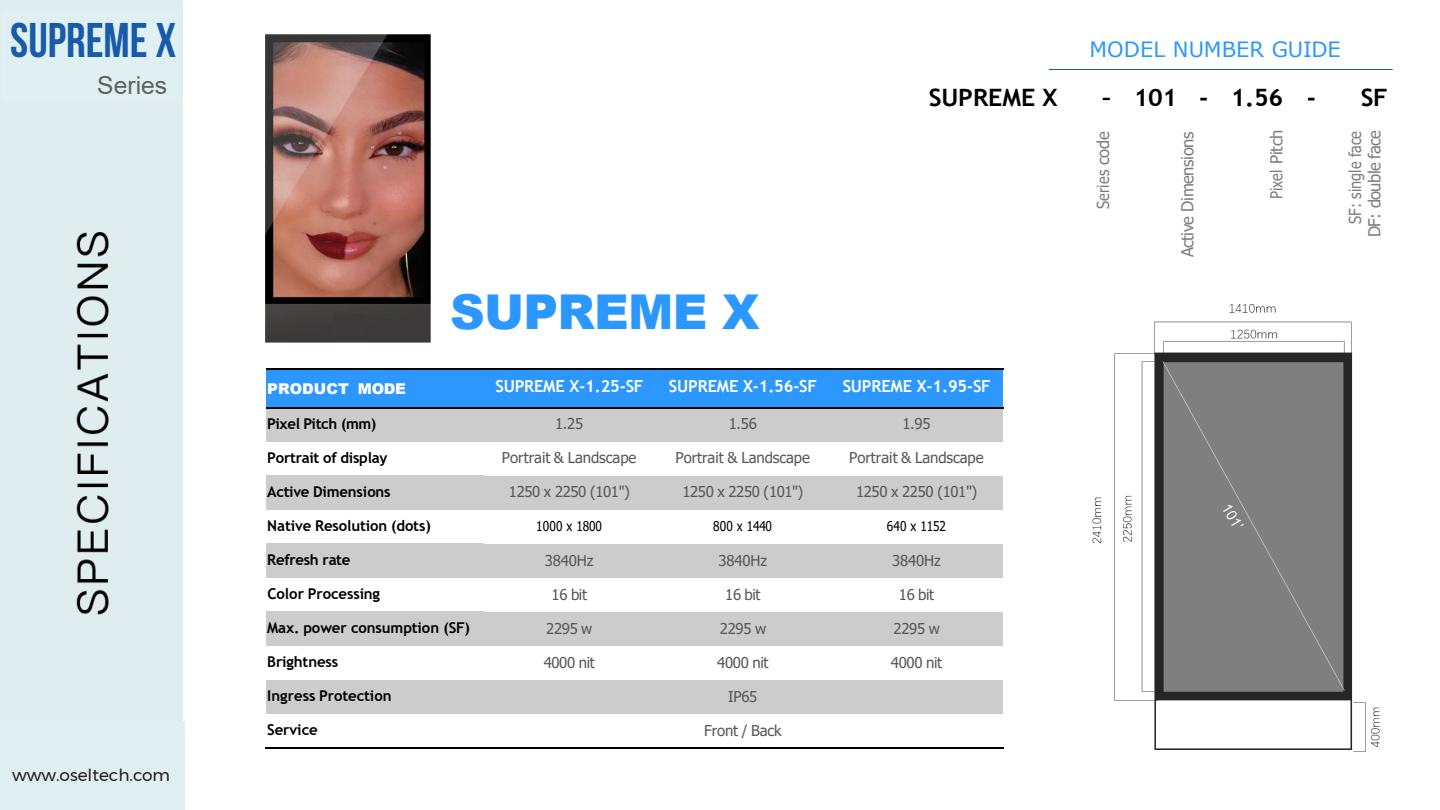
<style>
.page{position:relative;width:1440px;height:810px;background:#fff}
.page>*{position:absolute;margin:0;border:0;box-sizing:border-box;transform-origin:0 0}
.t1{font:48.6px "Bebas Neue";color:#185ba9}
.t2{font:900 48px "Arial";letter-spacing:-.015em;color:#2c97ff}
.t3{font:24.6px "Arial";color:#606160}
.t4{font:700 24px "Trebuchet MS";letter-spacing:-.005em;color:#000;scale:1.05 1}
.t5{font:21px "Verdana";color:#2c97ff}
.t6{font:16.8px "Montserrat";color:#231f20}
.t7{font:700 16.5px "Trebuchet MS";letter-spacing:-.01em;color:#fff}
.t8{font:16.5px/19.5px "Tahoma";letter-spacing:-.02em;color:#7e7e7e;text-align:right;scale:.88 1}
.t9{font:16.5px "Tahoma";color:#7e7e7e;scale:.88 1}
.t10{font:16.5px "Tahoma";letter-spacing:-.02em;color:#7e7e7e}
.t11{font:15px "Tahoma";letter-spacing:-.015em;color:#585858}
.t12{font:700 15px "Trebuchet MS";letter-spacing:-.01em;color:#000}
.t13{font:700 15px "Trebuchet MS";letter-spacing:-.03em;color:#000}
.t14{font:900 15px "Arial";color:#fff}
.t15{font:13.5px "Tahoma";letter-spacing:-.015em;color:#000;scale:.88 1}
</style>
<div class="page">
<hr style="left:1049px;top:69px;width:344px;height:1px;background:#145f82">
<img style="left:1093px;top:304px;width:287px;height:448px">
<div style="left:1px;top:0;width:181px;height:722px;background:#dfedef"></div>
<div style="left:267px;top:399px;width:217px;height:8px;background:#2c97ff"></div>
<div style="left:267px;top:369px;width:217px;height:30px;background:#2c97ff"></div>
<div style="left:484px;top:397px;width:172px;height:10px;background:#2c97ff"></div>
<div style="left:484px;top:369px;width:172px;height:28px;background:#2c97ff"></div>
<div style="left:656px;top:397px;width:174px;height:10px;background:#2c97ff"></div>
<div style="left:656px;top:369px;width:174px;height:28px;background:#2c97ff"></div>
<div style="left:830px;top:397px;width:173px;height:10px;background:#2c97ff"></div>
<div style="left:830px;top:369px;width:173px;height:28px;background:#2c97ff"></div>
<hr style="left:267px;top:368px;width:217px;height:1px;background:#000">
<hr style="left:485px;top:368px;width:171px;height:1px;background:#000">
<hr style="left:657px;top:368px;width:173px;height:1px;background:#000">
<hr style="left:831px;top:368px;width:172px;height:1px;background:#000">
<div style="left:267px;top:433px;width:217px;height:9px;background:#ccc"></div>
<div style="left:267px;top:408px;width:217px;height:25px;background:#ccc"></div>
<div style="left:484px;top:432px;width:172px;height:10px;background:#ccc"></div>
<div style="left:484px;top:408px;width:172px;height:24px;background:#ccc"></div>
<div style="left:656px;top:432px;width:174px;height:10px;background:#ccc"></div>
<div style="left:656px;top:408px;width:174px;height:24px;background:#ccc"></div>
<div style="left:830px;top:432px;width:173px;height:10px;background:#ccc"></div>
<div style="left:830px;top:408px;width:173px;height:24px;background:#ccc"></div>
<hr style="left:267px;top:407px;width:217px;height:1px;background:#000">
<hr style="left:485px;top:407px;width:171px;height:1px;background:#000">
<hr style="left:657px;top:407px;width:173px;height:1px;background:#000">
<hr style="left:831px;top:407px;width:172px;height:1px;background:#000">
<div style="left:267px;top:501px;width:217px;height:9px;background:#ccc"></div>
<div style="left:267px;top:476px;width:217px;height:25px;background:#ccc"></div>
<div style="left:484px;top:501px;width:172px;height:9px;background:#ccc"></div>
<div style="left:484px;top:476px;width:172px;height:25px;background:#ccc"></div>
<div style="left:656px;top:501px;width:174px;height:9px;background:#ccc"></div>
<div style="left:656px;top:476px;width:174px;height:25px;background:#ccc"></div>
<div style="left:830px;top:501px;width:173px;height:9px;background:#ccc"></div>
<div style="left:830px;top:476px;width:173px;height:25px;background:#ccc"></div>
<div style="left:267px;top:569px;width:217px;height:9px;background:#ccc"></div>
<div style="left:267px;top:544px;width:217px;height:25px;background:#ccc"></div>
<div style="left:484px;top:569px;width:172px;height:9px;background:#ccc"></div>
<div style="left:484px;top:544px;width:172px;height:25px;background:#ccc"></div>
<div style="left:656px;top:569px;width:174px;height:9px;background:#ccc"></div>
<div style="left:656px;top:544px;width:174px;height:25px;background:#ccc"></div>
<div style="left:830px;top:569px;width:173px;height:9px;background:#ccc"></div>
<div style="left:830px;top:544px;width:173px;height:25px;background:#ccc"></div>
<div style="left:267px;top:637px;width:217px;height:9px;background:#ccc"></div>
<div style="left:267px;top:612px;width:217px;height:25px;background:#ccc"></div>
<div style="left:484px;top:637px;width:172px;height:9px;background:#ccc"></div>
<div style="left:484px;top:612px;width:172px;height:25px;background:#ccc"></div>
<div style="left:656px;top:637px;width:174px;height:9px;background:#ccc"></div>
<div style="left:656px;top:612px;width:174px;height:25px;background:#ccc"></div>
<div style="left:830px;top:637px;width:173px;height:9px;background:#ccc"></div>
<div style="left:830px;top:612px;width:173px;height:25px;background:#ccc"></div>
<div style="left:267px;top:705px;width:217px;height:9px;background:#ccc"></div>
<div style="left:267px;top:680px;width:217px;height:25px;background:#ccc"></div>
<div style="left:484px;top:697px;width:172px;height:17px;background:#ccc"></div>
<div style="left:484px;top:680px;width:172px;height:17px;background:#ccc"></div>
<div style="left:656px;top:705px;width:174px;height:9px;background:#ccc"></div>
<div style="left:656px;top:680px;width:174px;height:25px;background:#ccc"></div>
<div style="left:830px;top:697px;width:173px;height:17px;background:#ccc"></div>
<div style="left:830px;top:680px;width:173px;height:17px;background:#ccc"></div>
<hr style="left:266px;top:748px;width:218px;height:1px;background:#000">
<hr style="left:484px;top:748px;width:172px;height:1px;background:#000">
<hr style="left:656px;top:748px;width:174px;height:1px;background:#000">
<hr style="left:830px;top:748px;width:173px;height:1px;background:#000">
<img style="left:265px;top:35px;width:165px;height:308px">
<div style="left:333px;top:313px;width:32px;height:21px;background:#3c3a3b"></div>
<div style="left:2px;top:13px;width:176px;height:88px;background:#dfeff2"></div>
<div style="left:0;top:722px;width:184px;height:88px;background:#dfeff2"></div>
<h1 class="t1" style="left:10px;top:13px;width:168px">SUPREME X</h1>
<h3 class="t3" style="left:97px;top:68px;width:71px">Series</h3>
<p class="t6" style="left:12px;top:762px;width:159px">www.oseltech.com</p>
<h3 class="t5" style="left:1090px;top:35px;width:253px">MODEL NUMBER GUIDE</h3>
<h3 class="t4" style="left:929px;top:83px;width:124px">SUPREME X</h3>
<h3 class="t4" style="left:1102px;top:83px;width:205px">– 101 - 1.56 -</h3>
<h3 class="t4" style="left:1361px;top:83px;width:27px">SF</h3>
<h2 class="t2" style="left:450px;top:277px;width:421px">SUPREME X-101</h2>
<p class="t14" style="left:267px;top:378px;width:140px">PRODUCT MODE</p>
<p class="t7" style="left:495px;top:376px;width:150px">SUPREME X-1.25-SF</p>
<p class="t7" style="left:669px;top:376px;width:150px">SUPREME X-1.56-SF</p>
<p class="t7" style="left:843px;top:376px;width:150px">SUPREME X-1.95-SF</p>
<p class="t13" style="left:267px;top:414px;width:111px">Pixel Pitch (mm)</p>
<p class="t11" style="left:555px;top:414px;width:30px">1.25</p>
<p class="t11" style="left:729px;top:414px;width:30px">1.56</p>
<p class="t11" style="left:902px;top:414px;width:30px">1.95</p>
<p class="t12" style="left:267px;top:448px;width:122px">Portrait of display</p>
<p class="t11" style="left:502px;top:448px;width:136px">Portrait &amp; Landscape</p>
<p class="t11" style="left:675px;top:448px;width:136px">Portrait &amp; Landscape</p>
<p class="t11" style="left:849px;top:448px;width:136px">Portrait &amp; Landscape</p>
<p class="t12" style="left:267px;top:482px;width:125px">Active Dimensions</p>
<p class="t11" style="left:509px;top:482px;width:122px">1250 x 2250 (101")</p>
<p class="t11" style="left:682px;top:482px;width:122px">1250 x 2250 (101")</p>
<p class="t11" style="left:856px;top:482px;width:122px">1250 x 2250 (101")</p>
<p class="t12" style="left:267px;top:516px;width:165px">Native Resolution (dots)</p>
<p class="t15" style="left:536px;top:517px;width:76px">1000 x 1800</p>
<p class="t15" style="left:713px;top:517px;width:68px">800 x 1440</p>
<p class="t15" style="left:887px;top:517px;width:68px">640 x 1152</p>
<p class="t12" style="left:267px;top:550px;width:85px">Refresh rate</p>
<p class="t11" style="left:545px;top:550px;width:50px">3840Hz</p>
<p class="t11" style="left:718px;top:550px;width:50px">3840Hz</p>
<p class="t11" style="left:892px;top:550px;width:50px">3840Hz</p>
<p class="t12" style="left:267px;top:584px;width:114px">Color Processing</p>
<p class="t11" style="left:552px;top:584px;width:37px">16 bit</p>
<p class="t11" style="left:725px;top:584px;width:37px">16 bit</p>
<p class="t11" style="left:899px;top:584px;width:37px">16 bit</p>
<p class="t12" style="left:267px;top:618px;width:204px">Max. power consumption (SF)</p>
<p class="t11" style="left:546px;top:618px;width:48px">2295 w</p>
<p class="t11" style="left:720px;top:618px;width:48px">2295 w</p>
<p class="t11" style="left:894px;top:618px;width:48px">2295 w</p>
<p class="t12" style="left:267px;top:652px;width:73px">Brightness</p>
<p class="t11" style="left:544px;top:652px;width:53px">4000 nit</p>
<p class="t11" style="left:717px;top:652px;width:53px">4000 nit</p>
<p class="t11" style="left:891px;top:652px;width:53px">4000 nit</p>
<p class="t12" style="left:267px;top:686px;width:126px">Ingress Protection</p>
<p class="t11" style="left:728px;top:686px;width:31px">IP65</p>
<p class="t12" style="left:267px;top:720px;width:52px">Service</p>
<p class="t11" style="left:704px;top:720px;width:79px">Front / Back</p>
<p class="t9" style="left:1092px;top:209px;width:90px;rotate:-90deg">Series code</p>
<p class="t10" style="left:1176px;top:257px;width:127px;rotate:-90deg">Active Dimensions</p>
<p class="t9" style="left:1265px;top:199px;width:81px;rotate:-90deg">Pixel Pitch</p>
<p class="t8" style="left:1346px;top:237px;width:123px;rotate:-90deg">SF: single face<br>DF: double face</p>
</div>
